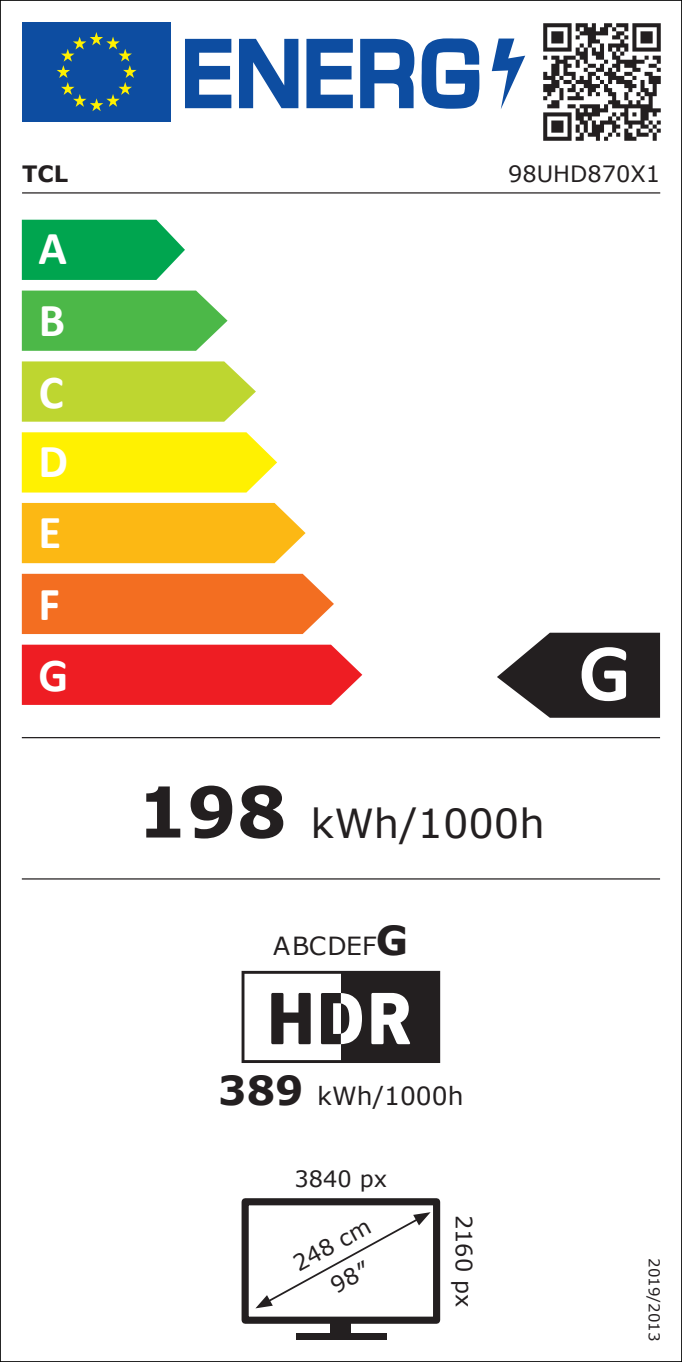
<style>
.page{position:relative;width:682px;height:1362px;background:#fff}
.page>*{position:absolute;margin:0;border:0;box-sizing:border-box;transform-origin:0 0}
.t1{font:700 47.5px/71px "Calibri";color:#fff}
.t2{font:40px "Verdana";color:#231f20}
.t3{font:25px "Verdana";color:#231f20}
.t4{font:22.5px/37.2px "Verdana";color:#231f20;text-align:center}
.t5{font:700 22.5px "Verdana";color:#231f20}
.t6{font:15px "Verdana";color:#231f20}
.s1{font-weight:700;font-size:70px}
.s2{font-weight:700;font-size:40px}
</style>
<div class="page">
<hr style="left:22px;top:192px;width:637px;height:1px;background:#231f20">
<div style="left:22px;top:23px;width:149px;height:99px;background:#0d4da1"></div>
<svg style="left:57px;top:32px;width:79px;height:79px"></svg>
<svg style="left:185px;top:39px;width:46px;height:69px"></svg>
<svg style="left:239px;top:39px;width:59px;height:69px"></svg>
<svg style="left:306px;top:39px;width:46px;height:69px"></svg>
<svg style="left:360px;top:39px;width:54px;height:69px"></svg>
<svg style="left:421px;top:38px;width:58px;height:71px"></svg>
<svg style="left:491px;top:39px;width:33px;height:70px"></svg>
<svg style="left:241px;top:970px;width:199px;height:92px"></svg>
<hr style="left:22px;top:737px;width:637px;height:1px;background:#231f20">
<hr style="left:22px;top:878px;width:637px;height:1px;background:#231f20">
<svg style="left:22px;top:220px;width:163px;height:60px;background:#16ac5e"></svg>
<svg style="left:22px;top:290px;width:205px;height:61px;background:#5bbe57"></svg>
<svg style="left:22px;top:361px;width:234px;height:60px;background:#c2d83e"></svg>
<svg style="left:22px;top:432px;width:255px;height:60px;background:#fff110"></svg>
<div style="left:22px;top:503px;width:283px;height:60px;background:#fcb814"></div>
<div style="left:22px;top:574px;width:311px;height:60px;background:#f36e21"></div>
<svg style="left:22px;top:644px;width:340px;height:61px;background:#ee282e"></svg>
<div style="left:330px;top:1317px;width:21px;height:18px;background:#231f20"></div>
<div style="left:296px;top:1333px;width:90px;height:6px;background:#231f20"></div>
<div style="left:241px;top:1198px;width:199px;height:125px;border:7px solid #231f20"></div>
<svg style="left:256px;top:1212px;width:174px;height:96px"></svg>
<svg style="left:497px;top:632px;width:162px;height:85px"></svg>
<img style="left:543px;top:23px;width:118px;height:118px">
<p class="t5" style="left:22px;top:158px;width:47px">TCL</p>
<h1 class="t1" style="left:38px;top:212px;width:31px">A<br>B<br>C<br>D<br>E<br>F<br>G</h1>
<p class="t4" style="left:507px;top:155px;width:153px">98UHD870X1</p>
<h2 class="t2" style="left:137px;top:795px;width:409px"><span class="s1">198</span> kWh/1000h</h2>
<p class="t3" style="left:273px;top:928px;width:136px">ABCDEF<span class="s2">G</span></p>
<p class="t3" style="left:218px;top:1078px;width:247px"><span class="s2">389</span> kWh/1000h</p>
<p class="t4" style="left:294px;top:1160px;width:94px">3840 px</p>
<p class="t4" style="left:286px;top:1247px;width:86px;rotate:-28deg">248 cm<br>98″</p>
<p class="t4" style="left:482px;top:1214px;width:94px;rotate:90deg">2160 px</p>
<p class="t6" style="left:664px;top:1257px;width:85px;rotate:90deg">2019/2013</p>
</div>
